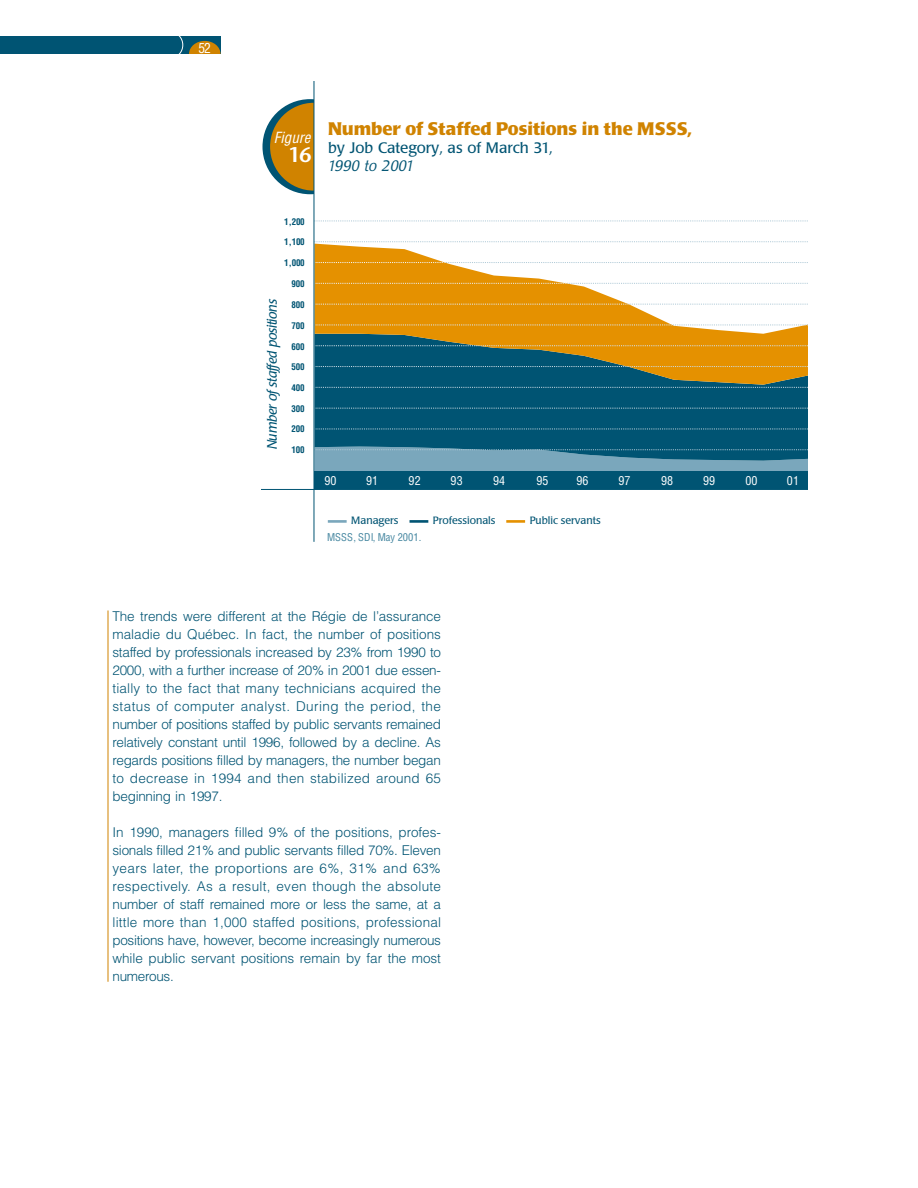
<style>
.page{position:relative;width:918px;height:1188px;background:#fff}
.page>*{position:absolute;margin:0;border:0;box-sizing:border-box;transform-origin:0 0}
.t1{font:600 21px "Stone Sans";color:#fff}
.t2{font:700 18px "Poppl Laudatio";color:#d08300}
.t3{font:15px "Poppl Laudatio";color:#005473}
.t4{font:italic 300 15px "Poppl Laudatio";letter-spacing:.02em;color:#005473}
.t5{font:italic condensed 15px "Helvetica";color:#fff}
.t6{font:300 13.5px/18px "Helvetica";letter-spacing:-.005em;color:#005473;text-align:justify}
.t7{font:italic 13.5px "Poppl Laudatio";letter-spacing:-.02em;color:#005473}
.t8{font:condensed 13.5px "Helvetica";color:#fff}
.t9{font:condensed 12px "Helvetica";letter-spacing:.005em;color:#fff}
.t10{font:10.5px "Poppl Laudatio";color:#005473}
.t11{font:condensed 10.5px "Helvetica";letter-spacing:.005em;color:#43859f}
.t12{font:700 condensed 9px "Helvetica";letter-spacing:-.025em;color:#005473}
</style>
<div class="page">
<div style="left:0;top:36px;width:220px;height:18px;background:#005473"></div>
<svg style="left:189px;top:41px;width:31px;height:13px"></svg>
<svg style="left:178px;top:36px;width:5px;height:18px"></svg>
<div style="left:262px;top:99px;width:96px;height:95px;background:#005473;border-radius:50%"></div>
<div style="left:270px;top:103px;width:88px;height:88px;background:#d08300;border-radius:50%"></div>
<div style="left:314px;top:96px;width:47px;height:101px;background:#fff"></div>
<svg style="left:315px;top:241px;width:493px;height:1px"></svg>
<svg style="left:315px;top:221px;width:493px;height:1px"></svg>
<div style="left:315px;top:385px;width:493px;height:62px;background:#005473"></div>
<svg style="left:315px;top:244px;width:493px;height:141px"></svg>
<hr style="left:411px;top:520px;width:16px;height:3px;background:#005473">
<hr style="left:329px;top:520px;width:16px;height:3px;background:#7aa7bc">
<hr style="left:508px;top:520px;width:16px;height:3px;background:#e59100">
<div style="left:314px;top:471px;width:494px;height:18px;background:#005473"></div>
<svg style="left:315px;top:447px;width:493px;height:24px;background:#5c92aa"></svg>
<svg style="left:315px;top:429px;width:493px;height:1px"></svg>
<svg style="left:315px;top:408px;width:493px;height:1px"></svg>
<svg style="left:315px;top:387px;width:493px;height:1px"></svg>
<svg style="left:315px;top:366px;width:493px;height:1px"></svg>
<svg style="left:315px;top:345px;width:493px;height:1px"></svg>
<svg style="left:315px;top:325px;width:493px;height:1px"></svg>
<svg style="left:315px;top:304px;width:493px;height:1px"></svg>
<svg style="left:315px;top:283px;width:493px;height:1px"></svg>
<svg style="left:315px;top:262px;width:493px;height:1px"></svg>
<hr style="left:261px;top:489px;width:549px;height:1px;background:#005473">
<hr style="left:314px;top:81px;width:1px;height:461px;background:#005473">
<hr style="left:108px;top:610px;width:1px;height:372px;background:#d08300">
<div style="left:808px;top:178px;width:29px;height:342px;background:#fff"></div>
<p class="t8" style="left:199px;top:43px;width:14px">52</p>
<p class="t5" style="left:274px;top:132px;width:38px">Figure</p>
<h1 class="t1" style="left:288px;top:147px;width:25px">16</h1>
<h2 class="t2" style="left:328px;top:121px;width:365px">Number of Staffed Positions in the MSSS,</h2>
<p class="t3" style="left:328px;top:141px;width:226px">by Job Category, as of March 31,</p>
<p class="t4" style="left:328px;top:160px;width:87px">1990 to 2001</p>
<p class="t12" style="left:284px;top:218px;width:22px">1,200</p>
<p class="t12" style="left:284px;top:239px;width:22px">1,100</p>
<p class="t12" style="left:284px;top:259px;width:22px">1,000</p>
<p class="t7" style="left:267px;top:449px;width:152px;rotate:-90deg">Number of staffed positions</p>
<p class="t12" style="left:292px;top:280px;width:15px">900</p>
<p class="t12" style="left:292px;top:301px;width:15px">800</p>
<p class="t12" style="left:292px;top:322px;width:15px">700</p>
<p class="t12" style="left:292px;top:343px;width:15px">600</p>
<p class="t12" style="left:292px;top:363px;width:15px">500</p>
<p class="t12" style="left:292px;top:384px;width:15px">400</p>
<p class="t12" style="left:292px;top:405px;width:15px">300</p>
<p class="t12" style="left:292px;top:426px;width:15px">200</p>
<p class="t12" style="left:292px;top:446px;width:15px">100</p>
<p class="t9" style="left:324px;top:476px;width:14px">90</p>
<p class="t9" style="left:366px;top:476px;width:14px">91</p>
<p class="t9" style="left:409px;top:476px;width:14px">92</p>
<p class="t9" style="left:451px;top:476px;width:14px">93</p>
<p class="t9" style="left:493px;top:476px;width:14px">94</p>
<p class="t9" style="left:536px;top:476px;width:14px">95</p>
<p class="t9" style="left:577px;top:476px;width:14px">96</p>
<p class="t9" style="left:618px;top:476px;width:14px">97</p>
<p class="t9" style="left:661px;top:476px;width:14px">98</p>
<p class="t9" style="left:703px;top:476px;width:14px">99</p>
<p class="t9" style="left:745px;top:476px;width:14px">00</p>
<p class="t9" style="left:787px;top:476px;width:14px">01</p>
<p class="t10" style="left:351px;top:516px;width:49px">Managers</p>
<p class="t10" style="left:433px;top:516px;width:64px">Professionals</p>
<p class="t10" style="left:530px;top:516px;width:73px">Public servants</p>
<p class="t11" style="left:327px;top:533px;width:96px">MSSS, SDI, May 2001.</p>
<p class="t6" style="left:113px;top:609px;width:330px">The trends were different at the Régie de l’assurance maladie du Québec. In fact, the number of positions staffed by professionals increased by 23% from 1990 to 2000, with a further increase of 20% in 2001 due essen&shy;tially to the fact that many technicians acquired the status of computer analyst. During the period, the number of positions staffed by public servants remained relatively constant until 1996, followed by a decline. As regards positions filled by managers, the number began to decrease in 1994 and then stabilized around 65 beginning in 1997.</p>
<p class="t6" style="left:113px;top:825px;width:330px">In 1990, managers filled 9% of the positions, profes&shy;sionals filled 21% and public servants filled 70%. Eleven years later, the proportions are 6%, 31% and 63% respectively. As a result, even though the absolute number of staff remained more or less the same, at a little more than 1,000 staffed positions, professional positions have, however, become increasingly numerous while public servant positions remain by far the most numerous.</p>
</div>
